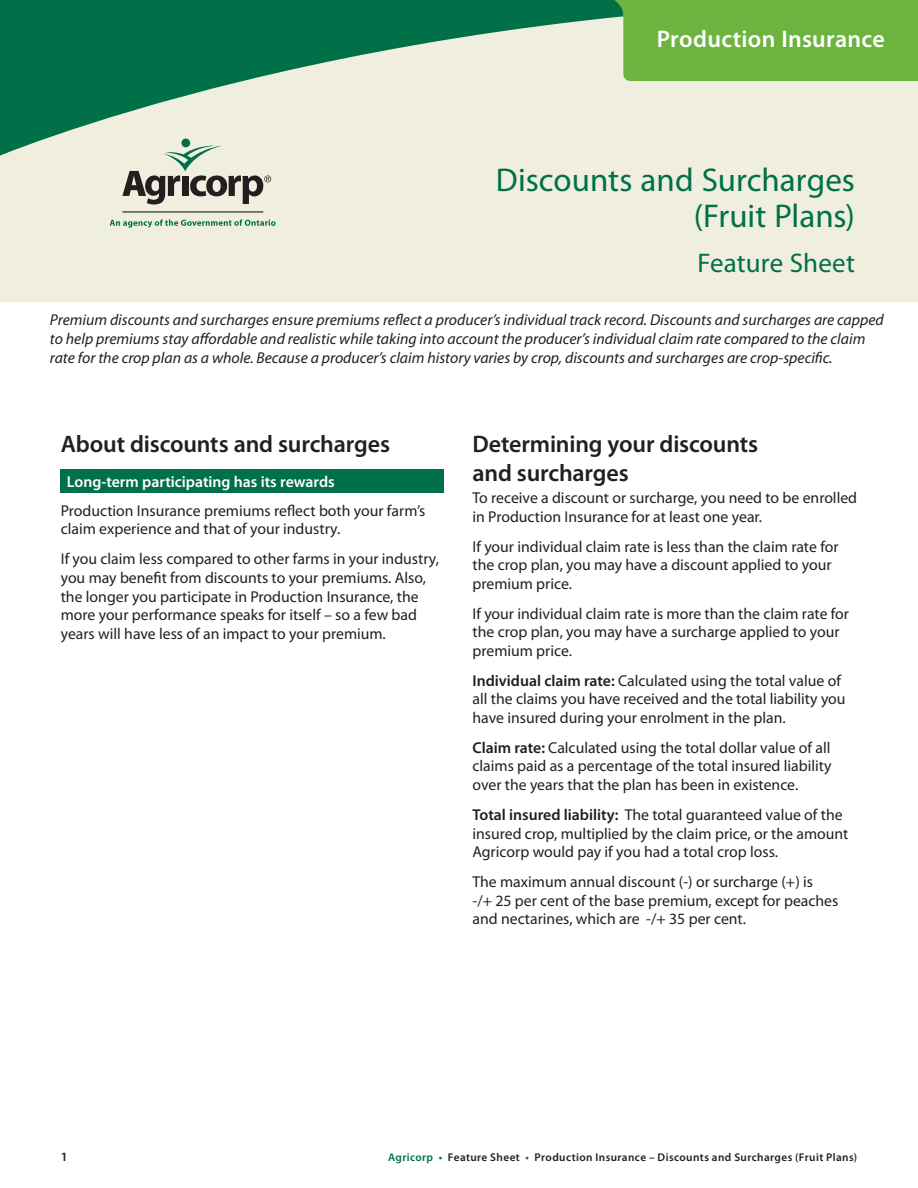
<style>
.page{position:relative;width:918px;height:1188px;background:#fff}
.page>*{position:absolute;margin:0;border:0;box-sizing:border-box;transform-origin:0 0}
.t1{font:33px/36px "Myriad Pro";color:#007049;text-align:right}
.t2{font:27px "Myriad Pro";letter-spacing:.005em;color:#007049}
.t3{font:600 24px/28.8px "Myriad Pro";letter-spacing:-.01em;color:#231f20}
.t4{font:600 24px "Myriad Pro";letter-spacing:.01em;color:#fff}
.Body_Copy_with{font:15.75px/18.8px "Myriad Pro";color:#231f20}
.Body_Copy{font:italic 15.75px/18.8px "Myriad Pro";color:#231f20}
.B1{font:600 15.75px "Myriad Pro";color:#fff}
.t5{font:600 12.75px "Myriad Pro";color:#231f20}
.t6{font:600 11.25px "Myriad Pro";letter-spacing:.035em;color:#231f20}
.s1{font-weight:600}
.s2{color:#007049}
</style>
<div class="page">
<div style="left:61px;top:469px;width:383px;height:24px;background:#007049"></div>
<div style="left:0;top:0;width:918px;height:302px;background:#f0eede"></div>
<svg style="left:0;top:0;width:524px;height:156px;fill:#007049"></svg>
<svg style="left:524px;top:0;width:394px;height:81px"></svg>
<div style="left:181px;top:139px;width:9px;height:8px;background:#007049;border-radius:50%"></div>
<svg style="left:122px;top:145px;width:149px;height:59px"></svg>
<hr style="left:122px;top:211px;width:141px;height:2px;background:#231f20">
<svg style="left:110px;top:219px;width:166px;height:9px"></svg>
<p class="t4" style="left:657px;top:24px;width:230px">Production Insurance</p>
<p class="t1" style="left:496px;top:162px;width:361px">Discounts and Surcharges (Fruit Plans)</p>
<p class="t2" style="left:697px;top:247px;width:159px">Feature Sheet</p>
<p class="Body_Copy" style="left:50px;top:310px;width:835px">Premium discounts and surcharges ensure premiums reflect a producer’s individual track record. Discounts and surcharges are capped to help premiums stay affordable and realistic while taking into account the producer’s individual claim rate compared to the claim rate for the crop plan as a whole. Because a producer’s claim history varies by crop, discounts and surcharges are crop-specific.</p>
<h2 class="t3" style="left:61px;top:429px;width:331px">About discounts and surcharges</h2>
<p class="B1" style="left:67px;top:472px;width:270px">Long-term participating has its rewards</p>
<p class="Body_Copy_with" style="left:61px;top:501px;width:366px">Production Insurance premiums reflect both your farm’s claim experience and that of your industry.</p>
<p class="Body_Copy_with" style="left:61px;top:549px;width:380px">If you claim less compared to other farms in your industry, you may benefit from discounts to your premiums. Also, the longer you participate in Production Insurance, the more your performance speaks for itself – so a few bad years will have less of an impact to your premium.</p>
<h2 class="t3" style="left:472px;top:429px;width:287px">Determining your discounts and surcharges</h2>
<p class="Body_Copy_with" style="left:472px;top:488px;width:386px">To receive a discount or surcharge, you need to be enrolled in Production Insurance for at least one year.</p>
<p class="Body_Copy_with" style="left:472px;top:537px;width:368px">If your individual claim rate is less than the claim rate for the crop plan, you may have a discount applied to your premium price.</p>
<p class="Body_Copy_with" style="left:472px;top:604px;width:378px">If your individual claim rate is more than the claim rate for the crop plan, you may have a surcharge applied to your premium price.</p>
<p class="Body_Copy_with" style="left:472px;top:671px;width:375px"><span class="s1">Individual claim rate:</span> Calculated using the total value of all the claims you have received and the total liability you have insured during your enrolment in the plan.</p>
<p class="Body_Copy_with" style="left:472px;top:738px;width:361px;text-align:justify"><span class="s1">Claim rate:</span> Calculated using the total dollar value of all claims paid as a percentage of the total insured liability over the years that the plan has been in existence.</p>
<p class="Body_Copy_with" style="left:472px;top:805px;width:377px"><span class="s1">Total insured liability:</span> The total guaranteed value of the insured crop, multiplied by the claim price, or the amount<br>Agricorp would pay if you had a total crop loss.</p>
<p class="Body_Copy_with" style="left:472px;top:872px;width:367px">The maximum annual discount (-) or surcharge (+) is<br>-/+ 25 per cent of the base premium, except for peaches and nectarines, which are -/+ 35 per cent.</p>
<p class="t5" style="left:61px;top:1149px;width:8px">1</p>
<p class="t6" style="left:388px;top:1150px;width:471px"><span class="s2">Agricorp •</span> Feature Sheet <span class="s2">•</span> Production Insurance – Discounts and Surcharges (Fruit Plans)</p>
</div>
